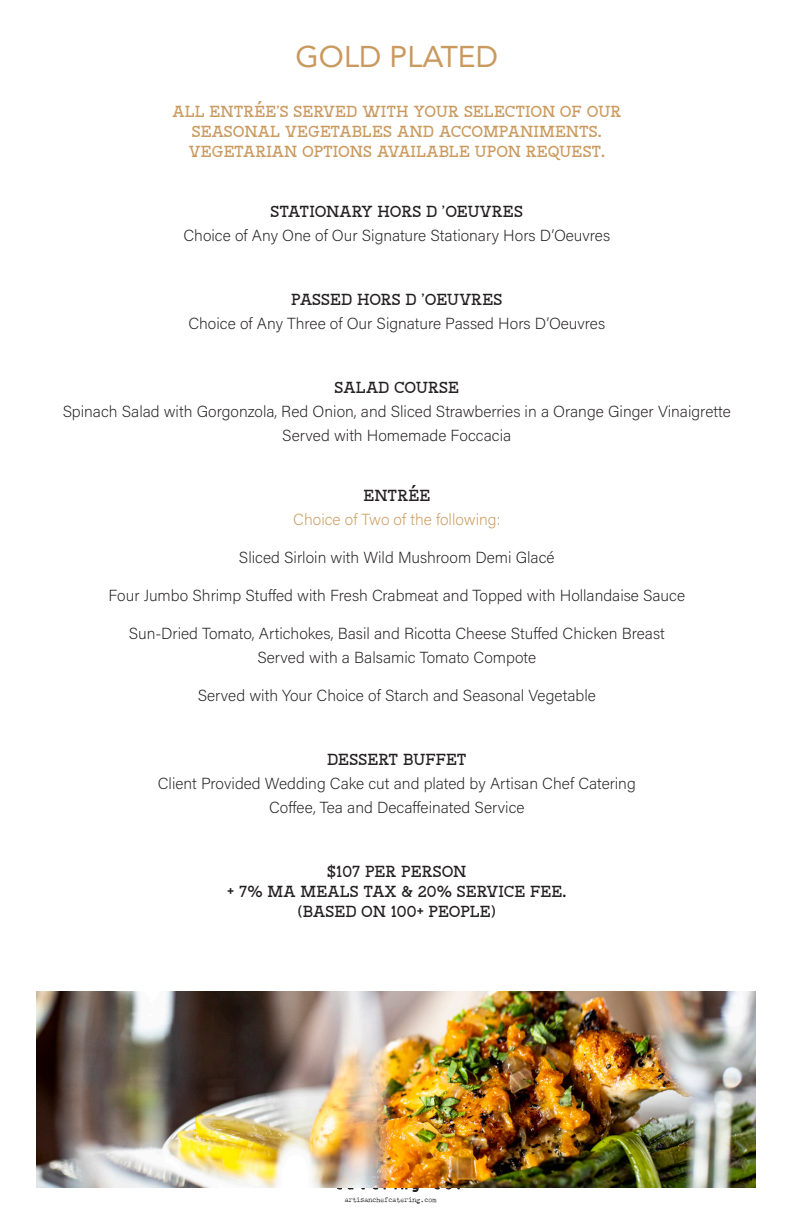
<style>
.page{position:relative;width:792px;height:1224px;background:#fff}
.page>*{position:absolute;margin:0;border:0;box-sizing:border-box;transform-origin:0 0}
.Header1{font:30px "Avenir";color:#ca995e}
.t1{font:200 16px "Acumin Pro";color:#231f20}
.SubHead_1{font:16px "Neilvard Four";letter-spacing:-.01em;color:#231f20}
.SubHead_1-2{font:16px "Neilvard Four";letter-spacing:-.005em;color:#ca995e}
.t2{font:200 16px "Acumin Pro";color:#ca995e}
.t3{font:12.6px "Myriad Pro";letter-spacing:.415em;color:#242524}
.t4{font:12.6px "Myriad Pro";letter-spacing:.45em;color:#242524}
.t5{font:6.6px "Chandler 42";color:#242524}
</style>
<div class="page">
<img style="left:37px;top:991px;width:719px;height:197px">
<p class="Header1" style="left:296px;top:33px;width:204px">GOLD PLATED</p>
<p class="SubHead_1-2" style="left:172px;top:99px;width:451px">ALL ENTRÉE’S SERVED WITH YOUR SELECTION OF OUR</p>
<p class="SubHead_1-2" style="left:192px;top:119px;width:412px">SEASONAL VEGETABLES AND ACCOMPANIMENTS.</p>
<p class="SubHead_1-2" style="left:188px;top:139px;width:418px">VEGETARIAN OPTIONS AVAILABLE UPON REQUEST.</p>
<p class="SubHead_1" style="left:271px;top:199px;width:254px">STATIONARY HORS D ’OEUVRES</p>
<p class="t1" style="left:183px;top:224px;width:428px">Choice of Any One of Our Signature Stationary Hors D’Oeuvres</p>
<p class="SubHead_1" style="left:291px;top:287px;width:213px">PASSED HORS D ’OEUVRES</p>
<p class="t1" style="left:188px;top:312px;width:418px">Choice of Any Three of Our Signature Passed Hors D’Oeuvres</p>
<p class="SubHead_1" style="left:335px;top:375px;width:126px">SALAD COURSE</p>
<p class="t1" style="left:63px;top:400px;width:670px">Spinach Salad with Gorgonzola, Red Onion, and Sliced Strawberries in a Orange Ginger Vinaigrette</p>
<p class="t1" style="left:282px;top:424px;width:231px">Served with Homemade Foccacia</p>
<p class="SubHead_1" style="left:363px;top:483px;width:68px">ENTRÉE</p>
<p class="t2" style="left:293px;top:508px;width:209px">Choice of Two of the following:</p>
<p class="t1" style="left:239px;top:546px;width:317px">Sliced Sirloin with Wild Mushroom Demi Glacé</p>
<p class="t1" style="left:108px;top:584px;width:578px">Four Jumbo Shrimp Stuffed with Fresh Crabmeat and Topped with Hollandaise Sauce</p>
<p class="t1" style="left:129px;top:622px;width:537px">Sun-Dried Tomato, Artichokes, Basil and Ricotta Cheese Stuffed Chicken Breast</p>
<p class="t1" style="left:257px;top:646px;width:280px">Served with a Balsamic Tomato Compote</p>
<p class="t1" style="left:198px;top:684px;width:400px">Served with Your Choice of Starch and Seasonal Vegetable</p>
<p class="SubHead_1" style="left:327px;top:747px;width:141px">DESSERT BUFFET</p>
<p class="t1" style="left:158px;top:772px;width:479px">Client Provided Wedding Cake cut and plated by Artisan Chef Catering</p>
<p class="t1" style="left:269px;top:796px;width:257px">Coffee, Tea and Decaffeinated Service</p>
<p class="SubHead_1" style="left:327px;top:859px;width:141px">$107 PER PERSON</p>
<p class="SubHead_1" style="left:227px;top:879px;width:340px">+ 7% MA MEALS TAX &amp; 20% SERVICE FEE.</p>
<p class="SubHead_1" style="left:298px;top:899px;width:200px">(BASED ON 100+ PEOPLE)</p>
<p class="t3" style="left:336px;top:1177px;width:84px">cat ering</p>
<p class="t4" style="left:434px;top:1177px;width:27px">co.</p>
<p class="t5" style="left:345px;top:1195px;width:93px">artisanchefcatering.com</p>
</div>
